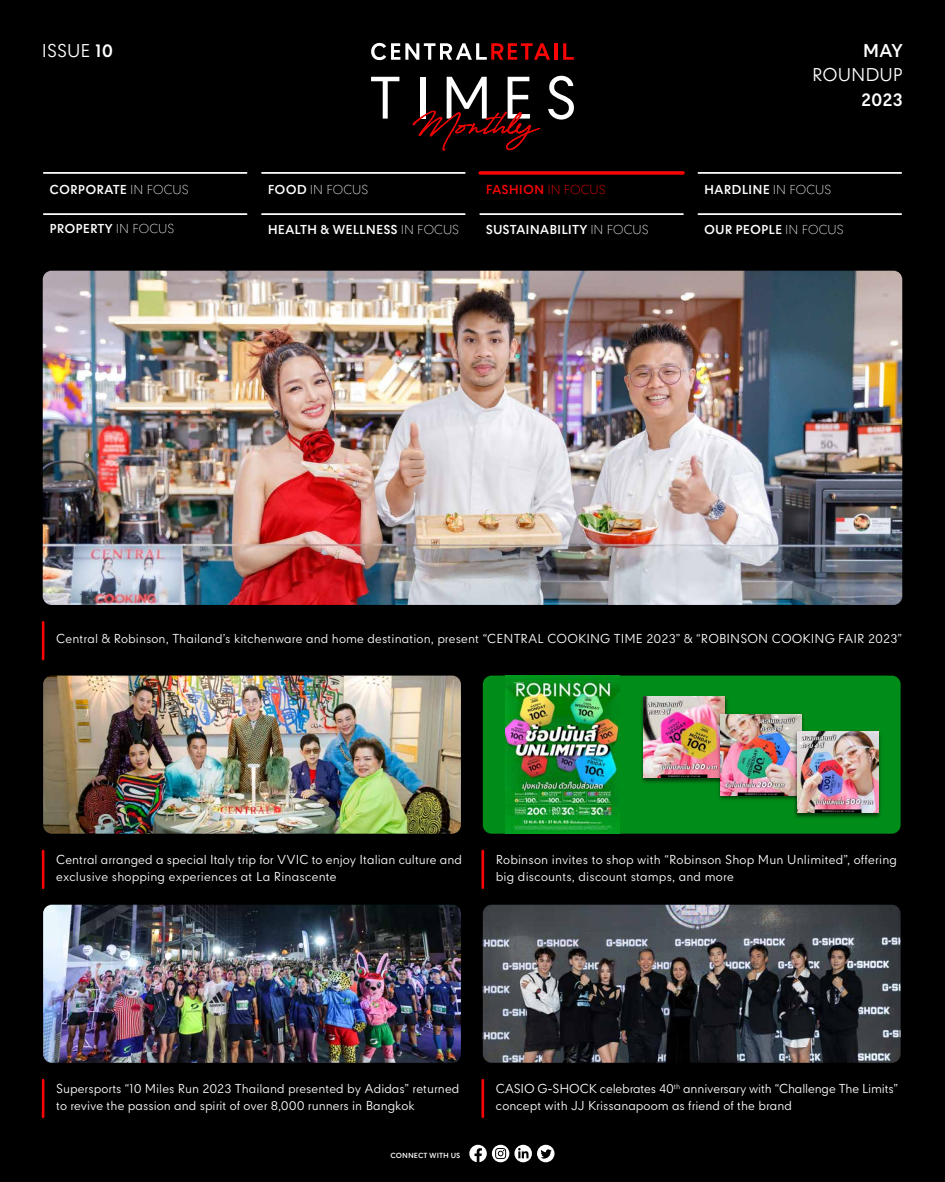
<style>
.page{position:relative;width:945px;height:1182px;background:#fff}
.page>*{position:absolute;margin:0;border:0;box-sizing:border-box;transform-origin:0 0}
.t1{font:17.5px "CPN";color:#fff}
.t2{font:700 17.5px "CPN";color:#fff}
.t3{font:12.25px/17.5px "CPN";color:#fff}
.t4{font:700 12.25px "CPN";color:#fff}
.t5{font:700 12.25px "CPN";color:#f90505}
.t6{font:300 12.25px "CPN";color:#fff}
.t7{font:700 7px "CPN";color:#fff}
.s1{font-weight:700}
.s2{font-weight:300}
</style>
<div class="page">
<div style="left:0;top:0;width:945px;height:1181px;background:#000"></div>
<svg style="left:469px;top:1144px;width:86px;height:18px"></svg>
<hr style="left:44px;top:172px;width:203px;height:2px;background:#fff">
<hr style="left:262px;top:172px;width:203px;height:2px;background:#fff">
<svg style="left:480px;top:171px;width:203px;height:4px"></svg>
<hr style="left:698px;top:172px;width:203px;height:2px;background:#fff">
<hr style="left:44px;top:213px;width:203px;height:2px;background:#fff">
<hr style="left:262px;top:213px;width:203px;height:2px;background:#fff">
<hr style="left:480px;top:213px;width:203px;height:2px;background:#fff">
<hr style="left:698px;top:213px;width:203px;height:2px;background:#fff">
<hr style="left:42px;top:850px;width:2px;height:37px;background:#f90505">
<hr style="left:42px;top:622px;width:2px;height:37px;background:#f90505">
<hr style="left:481px;top:850px;width:3px;height:37px;background:#f90505">
<hr style="left:42px;top:1079px;width:2px;height:37px;background:#f90505">
<hr style="left:481px;top:1079px;width:3px;height:37px;background:#f90505">
<img style="left:43px;top:271px;width:859px;height:334px">
<img style="left:43px;top:904px;width:418px;height:158px">
<img style="left:43px;top:675px;width:418px;height:158px">
<img style="left:483px;top:904px;width:418px;height:158px">
<div style="left:483px;top:675px;width:418px;height:158px;background:#008c19;border-radius:9px"></div>
<img style="left:506px;top:675px;width:113px;height:158px">
<img style="left:641px;top:696px;width:87px;height:87px">
<img style="left:644px;top:696px;width:81px;height:81px">
<img style="left:716px;top:710px;width:88px;height:90px">
<img style="left:721px;top:714px;width:81px;height:81px">
<img style="left:792px;top:728px;width:89px;height:90px">
<img style="left:797px;top:731px;width:82px;height:81px">
<svg style="left:371px;top:42px;width:203px;height:109px"></svg>
<h1 class="t1" style="left:42px;top:39px;width:73px">ISSUE <span class="s1">10</span></h1>
<h1 class="t2" style="left:863px;top:40px;width:42px">MAY</h1>
<h1 class="t1" style="left:812px;top:63px;width:92px">ROUNDUP</h1>
<h1 class="t2" style="left:861px;top:89px;width:43px">2023</h1>
<p class="t4" style="left:50px;top:183px;width:141px">CORPORATE <span class="s2">IN FOCUS</span></p>
<p class="t6" style="left:268px;top:181px;width:102px"><span class="s1">FOOD</span> IN FOCUS</p>
<p class="t5" style="left:486px;top:183px;width:121px">FASHION <span class="s2">IN FOCUS</span></p>
<p class="t4" style="left:704px;top:183px;width:129px">HARDLINE <span class="s2">IN FOCUS</span></p>
<p class="t4" style="left:50px;top:221px;width:126px">PROPERTY <span class="s2">IN FOCUS</span></p>
<p class="t4" style="left:268px;top:222px;width:193px">HEALTH &amp; WELLNESS <span class="s2">IN FOCUS</span></p>
<p class="t4" style="left:486px;top:222px;width:164px">SUSTAINABILITY <span class="s2">IN FOCUS</span></p>
<p class="t4" style="left:704px;top:222px;width:141px">OUR PEOPLE <span class="s2">IN FOCUS</span></p>
<p class="t3" style="left:56px;top:631px;width:847px">Central &amp; Robinson, Thailand’s kitchenware and home destination, present “CENTRAL COOKING TIME 2023” &amp; “ROBINSON COOKING FAIR 2023”</p>
<p class="t3" style="left:56px;top:851px;width:407px">Central arranged a special Italy trip for VVIC to enjoy Italian culture and exclusive shopping experiences at La Rinascente</p>
<p class="t3" style="left:496px;top:851px;width:403px">Robinson invites to shop with “Robinson Shop Mun Unlimited”, offering big discounts, discount stamps, and more</p>
<p class="t3" style="left:56px;top:1080px;width:405px">Supersports “10 Miles Run 2023 Thailand presented by Adidas” returned to revive the passion and spirit of over 8,000 runners in Bangkok</p>
<p class="t3" style="left:496px;top:1080px;width:404px">CASIO G-SHOCK celebrates 40<sup>th</sup> anniversary with “Challenge The Limits” concept with JJ Krissanapoom as friend of the brand</p>
<p class="t7" style="left:390px;top:1151px;width:71px">CONNECT WITH US</p>
</div>
